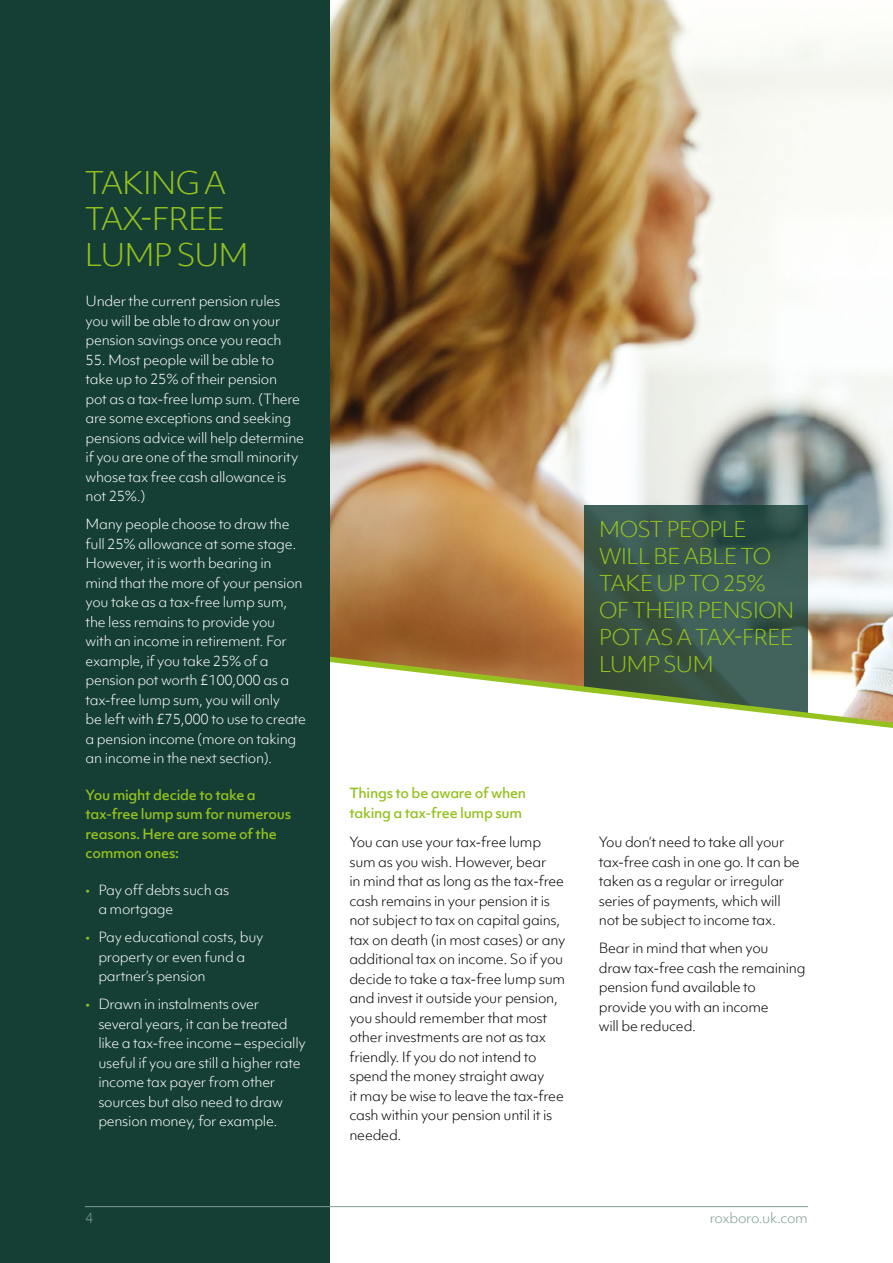
<style>
.page{position:relative;width:893px;height:1263px;background:#fff}
.page>*{position:absolute;margin:0;border:0;box-sizing:border-box;transform-origin:0 0}
.t1{font:300 30px/36px "Objektiv Mk 1";letter-spacing:-.05em;color:#95c11f}
.t2{font:300 21px/27px "Objektiv Mk 1";letter-spacing:-.05em;color:#95c11f}
.t3{font:300 13.5px/19.5px "Objektiv Mk 1";letter-spacing:-.02em;color:#fff}
.t4{font:300 13.5px/19.5px "Objektiv Mk 1";letter-spacing:-.02em;color:#000}
.t5{font:500 13.5px/19.5px "Objektiv Mk 1";letter-spacing:-.02em;color:#95c11f}
.t6{font:300 13.5px "Objektiv Mk 1";letter-spacing:-.02em;color:#7d9d92}
.s1{color:#95c11f}
</style>
<div class="page">
<img style="left:330px;top:0;width:563px;height:618px">
<svg style="left:584px;top:505px;width:224px;height:113px;background:#38574d"></svg>
<svg style="left:330px;top:623px;width:563px;height:585px"></svg>
<div style="left:0;top:0;width:330px;height:1263px;background:#153e35"></div>
<hr style="left:85px;top:1206px;width:723px;height:1px;background:#7d9d92">
<h1 class="t1" style="left:85px;top:165px;width:166px">TAKING A<br>TAX-FREE<br>LUMP SUM</h1>
<p class="t3" style="left:86px;top:292px;width:198px;text-align:justify">Under the current pension rules you will be able to draw on your pension savings once you reach</p>
<p class="t3" style="left:86px;top:350px;width:220px">55. Most people will be able to take up to 25% of their pension<br>pot as a tax-free lump sum. (There are some exceptions and seeking pensions advice will help determine if you are one of the small minority whose tax free cash allowance is not 25%.)</p>
<p class="t3" style="left:86px;top:515px;width:222px">Many people choose to draw the full 25% allowance at some stage.<br>However, it is worth bearing in mind that the more of your pension you take as a tax-free lump sum, the less remains to provide you<br>with an income in retirement. For example, if you take 25% of a pension pot worth £100,000 as a tax-free lump sum, you will only<br>be left with £75,000 to use to create a pension income (more on taking an income in the next section).</p>
<p class="t5" style="left:86px;top:785px;width:207px">You might decide to take a tax-free lump sum for numerous reasons. Here are some of the common ones:</p>
<p class="t3" style="left:98px;top:880px;width:132px;text-indent:-13px"><span class="s1">•</span> Pay off debts such as a mortgage</p>
<p class="t3" style="left:98px;top:927px;width:167px;text-indent:-13px"><span class="s1">•</span> Pay educational costs, buy property or even fund a partner’s pension</p>
<p class="t3" style="left:98px;top:994px;width:209px;text-indent:-13px"><span class="s1">•</span> Drawn in instalments over several years, it can be treated like a tax-free income – especially useful if you are still a higher rate income tax payer from other sources but also need to draw pension money, for example.</p>
<p class="t5" style="left:349px;top:783px;width:178px">Things to be aware of when taking a tax-free lump sum</p>
<h2 class="t2" style="left:599px;top:515px;width:197px">MOST PEOPLE<br>WILL BE ABLE TO<br>TAKE UP TO 25%<br>OF THEIR PENSION<br>POT AS A TAX-FREE<br>LUMP SUM</h2>
<p class="t4" style="left:349px;top:832px;width:217px">You can use your tax-free lump sum as you wish. However, bear<br>in mind that as long as the tax-free cash remains in your pension it is not subject to tax on capital gains, tax on death (in most cases) or any additional tax on income. So if you decide to take a tax-free lump sum and invest it outside your pension, you should remember that most other investments are not as tax friendly. If you do not intend to spend the money straight away<br>it may be wise to leave the tax-free cash within your pension until it is needed.</p>
<p class="t4" style="left:599px;top:832px;width:202px">You don’t need to take all your tax-free cash in one go. It can be taken as a regular or irregular series of payments, which will not be subject to income tax.</p>
<p class="t4" style="left:599px;top:938px;width:208px">Bear in mind that when you<br>draw tax-free cash the remaining pension fund available to provide you with an income<br>will be reduced.</p>
<p class="t6" style="left:85px;top:1208px;width:10px">4</p>
<p class="t6" style="left:710px;top:1208px;width:100px">roxboro.uk.com</p>
</div>
